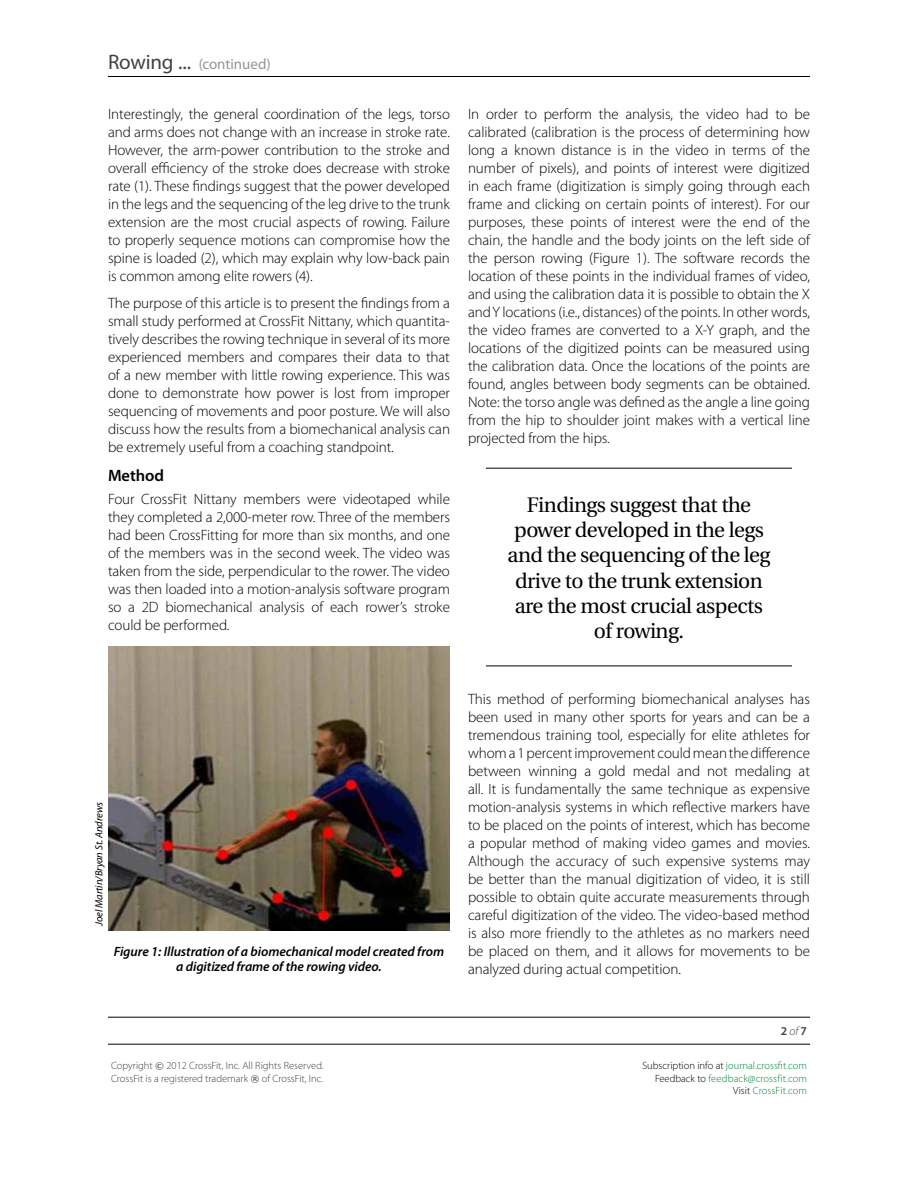
<style>
.page{position:relative;width:918px;height:1188px;background:#fff}
.page>*{position:absolute;margin:0;border:0;box-sizing:border-box;transform-origin:0 0}
.t1{font:21px/25.2px "Utopia";letter-spacing:-.025em;color:#000;text-align:center}
.t2{font:600 16.5px "Myriad Pro";letter-spacing:-.005em;color:#000}
.t3{font:300 15px/18px "Myriad Pro";letter-spacing:-.005em;color:#000;text-align:justify}
.t4{font:15px "Myriad Pro";letter-spacing:-.005em;color:#939598}
.t5{font:italic 600 13.5px/15px "Myriad Pro";letter-spacing:-.005em;color:#000;text-align:center}
.t6{font:600 12px "Myriad Pro";color:#414042}
.t7{font:300 10.5px/12.6px "Myriad Pro";color:#414042}
.t8{font:300 10.5px/12.6px "Myriad Pro";color:#00853f;text-align:right}
.t9{font:italic 10.5px "Myriad Pro";letter-spacing:-.005em;color:#000}
.s1{font-size:21px;color:#414042}
.s2{font-weight:300;font-style:italic}
.s3{font-family:"Verdana";font-weight:400;font-size:9px}
.s4{color:#000}
</style>
<div class="page">
<hr style="left:108px;top:76px;width:702px;height:1px;background:#000">
<hr style="left:108px;top:1017px;width:702px;height:1px;background:#000">
<hr style="left:108px;top:1044px;width:702px;height:1px;background:#000">
<hr style="left:486px;top:468px;width:306px;height:1px;background:#000">
<hr style="left:486px;top:666px;width:306px;height:1px;background:#000">
<img style="left:108px;top:646px;width:342px;height:285px">
<p class="t4" style="left:108px;top:56px;width:164px"><span class="s1">Rowing ...</span> (continued)</p>
<p class="t3" style="left:108px;top:106px;width:344px">Interestingly, the general coordination of the legs, torso and arms does not change with an increase in stroke rate.<br>However, the arm-power contribution to the stroke and overall efficiency of the stroke does decrease with stroke rate (1). These findings suggest that the power developed in the legs and the sequencing of the leg drive to the trunk extension are the most crucial aspects of rowing. Failure to properly sequence motions can compromise how the spine is loaded (2), which may explain why low-back pain is common among elite rowers (4).</p>
<p class="t3" style="left:108px;top:295px;width:344px">The purpose of this article is to present the findings from a small study performed at CrossFit Nittany, which quantita&shy;tively describes the rowing technique in several of its more experienced members and compares their data to that of a new member with little rowing experience. This was done to demonstrate how power is lost from improper sequencing of movements and poor posture. We will also discuss how the results from a biomechanical analysis can be extremely useful from a coaching standpoint.</p>
<p class="t2" style="left:108px;top:466px;width:57px">Method</p>
<p class="t3" style="left:108px;top:490px;width:344px">Four CrossFit Nittany members were videotaped while they completed a 2,000-meter row. Three of the members had been CrossFitting for more than six months, and one of the members was in the second week. The video was taken from the side, perpendicular to the rower. The video was then loaded into a motion-analysis software program so a 2D biomechanical analysis of each rower’s stroke could be performed.</p>
<p class="t3" style="left:468px;top:106px;width:344px">In order to perform the analysis, the video had to be calibrated (calibration is the process of determining how long a known distance is in the video in terms of the number of pixels), and points of interest were digitized in each frame (digitization is simply going through each frame and clicking on certain points of interest). For our purposes, these points of interest were the end of the chain, the handle and the body joints on the left side of the person rowing (Figure 1). The software records the location of these points in the individual frames of video, and using the calibration data it is possible to obtain the X and Y locations (i.e., distances) of the points. In other words, the video frames are converted to a X-Y graph, and the locations of the digitized points can be measured using the calibration data. Once the locations of the points are found, angles between body segments can be obtained.<br>Note: the torso angle was defined as the angle a line going from the hip to shoulder joint makes with a vertical line projected from the hips.</p>
<h1 class="t1" style="left:508px;top:493px;width:264px">Findings suggest that the power developed in the legs and the sequencing of the leg drive to the trunk extension are the most crucial aspects of rowing.</h1>
<p class="t9" style="left:93px;top:926px;width:126px;rotate:-90deg">Joel Martin/Bryan St. Andrews</p>
<p class="t5" style="left:114px;top:944px;width:332px">Figure 1: Illustration of a biomechanical model created from a digitized frame of the rowing video.</p>
<p class="t3" style="left:468px;top:691px;width:344px">This method of performing biomechanical analyses has been used in many other sports for years and can be a tremendous training tool, especially for elite athletes for whom a 1 percent improvement could mean the difference between winning a gold medal and not medaling at all. It is fundamentally the same technique as expensive motion-analysis systems in which reflective markers have to be placed on the points of interest, which has become a popular method of making video games and movies.<br>Although the accuracy of such expensive systems may be better than the manual digitization of video, it is still possible to obtain quite accurate measurements through careful digitization of the video. The video-based method is also more friendly to the athletes as no markers need be placed on them, and it allows for movements to be analyzed during actual competition.</p>
<p class="t6" style="left:781px;top:1024px;width:28px">2 <span class="s2">of</span> 7</p>
<p class="t7" style="left:111px;top:1060px;width:214px">Copyright <span class="s3">©</span> 2012 CrossFit, Inc. All Rights Reserved.<br>CrossFit is a registered trademark <span class="s3">®</span> of CrossFit, Inc.</p>
<p class="t8" style="left:642px;top:1060px;width:166px"><span class="s4">Subscription info at</span> journal.crossfit.com<br><span class="s4">Feedback to</span> feedback@crossfit.com<br><span class="s4">Visit</span> CrossFit.com</p>
</div>
